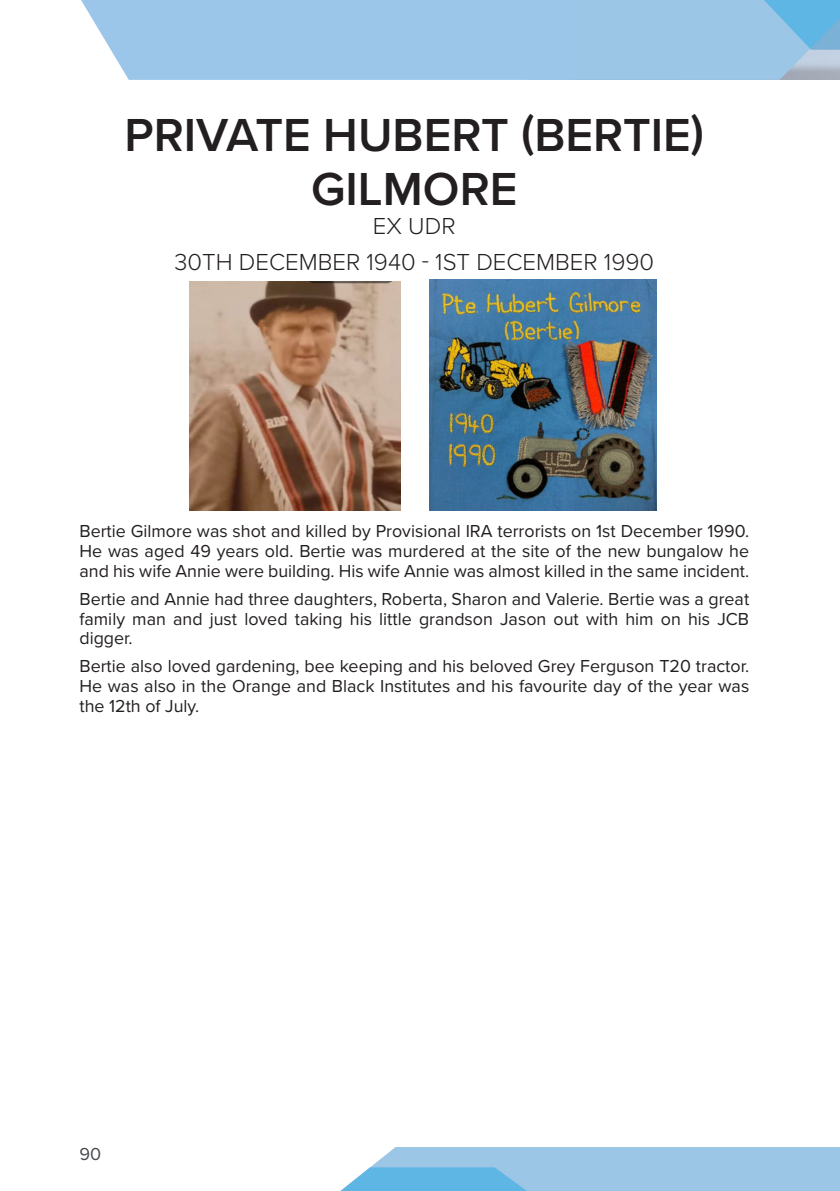
<style>
.page{position:relative;width:840px;height:1191px;background:#fff}
.page>*{position:absolute;margin:0;border:0;box-sizing:border-box;transform-origin:0 0}
.First_Name{font:600 48px/54px "Proxima Nova";color:#231f20;text-align:center}
.Surname{font:300 24px "Proxima Nova";color:#231f20}
.Main_Body{font:18px/19.8px "Proxima Nova";color:#231f20;text-align:justify}
.t1{font:18px "Proxima Nova";color:#45494c}
</style>
<div class="page">
<svg style="left:340px;top:1147px;width:499px;height:44px"></svg>
<div style="left:81px;top:0;width:445px;height:80px;background:#9bc6ea"></div>
<svg style="left:526px;top:0;width:313px;height:80px"></svg>
<img style="left:429px;top:280px;width:227px;height:230px">
<img style="left:189px;top:281px;width:211px;height:229px">
<p class="First_Name" style="left:124px;top:107px;width:581px">PRIVATE HUBERT (BERTIE)<br>GILMORE</p>
<p class="Surname" style="left:373px;top:208px;width:84px">EX UDR</p>
<p class="Surname" style="left:174px;top:244px;width:480px">30TH DECEMBER 1940 - 1ST DECEMBER 1990</p>
<p class="Main_Body" style="left:79px;top:521px;width:671px">Bertie Gilmore was shot and killed by Provisional IRA terrorists on 1st December 1990.<br>He was aged 49 years old. Bertie was murdered at the site of the new bungalow he and his wife Annie were building. His wife Annie was almost killed in the same incident.</p>
<p class="Main_Body" style="left:79px;top:588px;width:671px">Bertie and Annie had three daughters, Roberta, Sharon and Valerie. Bertie was a great family man and just loved taking his little grandson Jason out with him on his JCB digger.</p>
<p class="Main_Body" style="left:79px;top:655px;width:671px">Bertie also loved gardening, bee keeping and his beloved Grey Ferguson T20 tractor.<br>He was also in the Orange and Black Institutes and his favourite day of the year was the 12th of July.</p>
<p class="t1" style="left:79px;top:1140px;width:23px">90</p>
</div>
